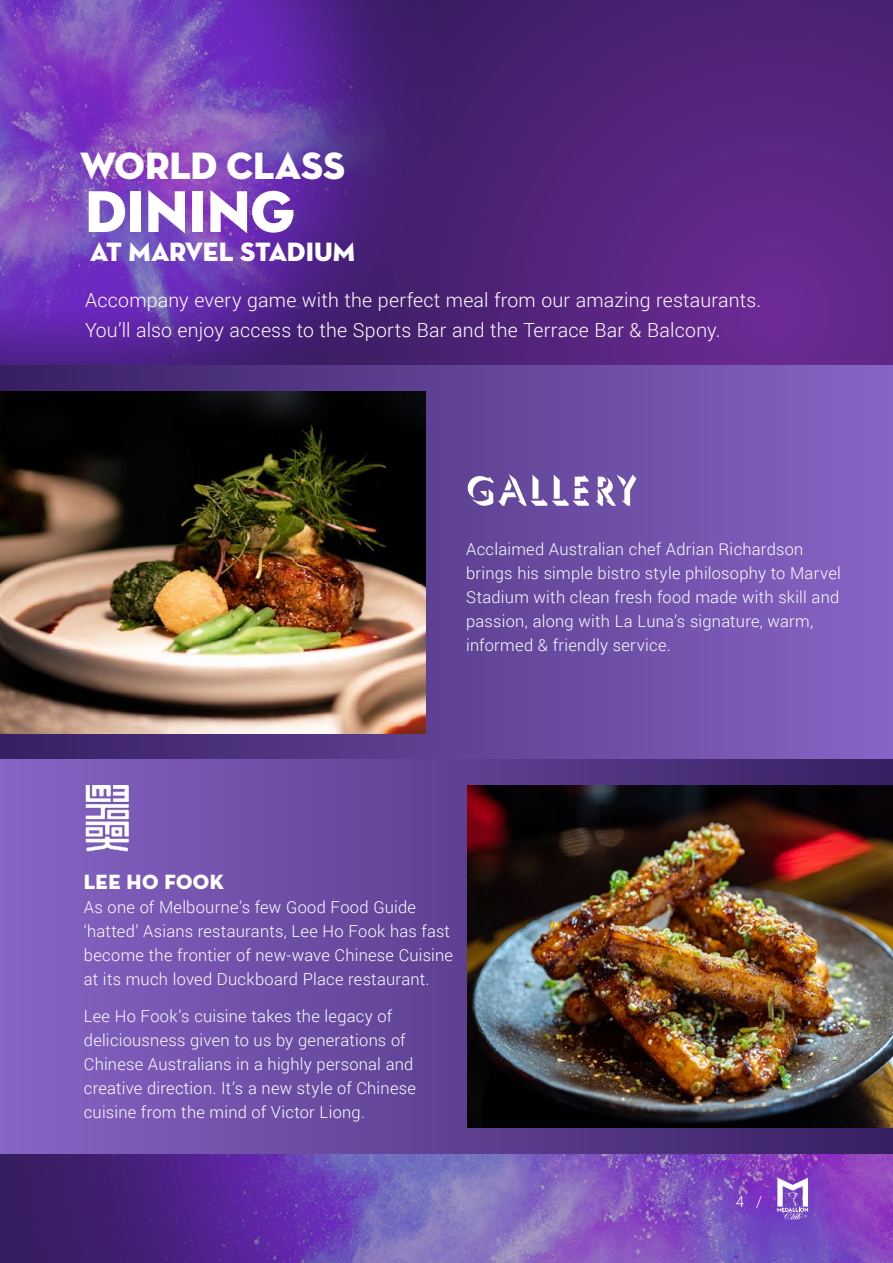
<style>
.page{position:relative;width:893px;height:1263px;background:#fff}
.page>*{position:absolute;margin:0;border:0;box-sizing:border-box;transform-origin:0 0}
.t1{font:60px "Neutra Disp Titling";color:#fff}
.t2{font:38.85px "Neutra Disp Titling";letter-spacing:-.005em;color:#fff}
.t3{font:27px "Neutra Disp Titling";letter-spacing:-.01em;color:#fff}
.t4{font:21px "Neutra Disp Titling";letter-spacing:.02em;color:#fff}
.t5{font:300 19.5px/30px "Roboto";letter-spacing:.01em;color:#fff}
.t6{font:300 16.5px/24px "Roboto";letter-spacing:.015em;color:#fff}
.t7{font:300 15px "Roboto";color:#fff}
</style>
<div class="page">
<img style="left:0;top:0;width:287px;height:365px">
<img style="left:0;top:1154px;width:893px;height:109px">
<svg style="left:287px;top:0;width:606px;height:365px"></svg>
<div style="left:0;top:365px;width:893px;height:394px;background:linear-gradient(to right,#381f61,#8765c6)"></div>
<div style="left:0;top:759px;width:893px;height:395px;background:linear-gradient(to right,#8765c6,#381f61)"></div>
<img style="left:468px;top:785px;width:425px;height:343px">
<img style="left:0;top:391px;width:425px;height:343px">
<svg style="left:468px;top:474px;width:121px;height:32px"></svg>
<svg style="left:595px;top:475px;width:41px;height:31px"></svg>
<img style="left:31px;top:785px;width:148px;height:87px">
<svg style="left:777px;top:1177px;width:31px;height:43px"></svg>
<h2 class="t2" style="left:80px;top:142px;width:267px">WORLD CLASS</h2>
<h1 class="t1" style="left:85px;top:174px;width:211px">Dining</h1>
<h3 class="t3" style="left:90px;top:234px;width:267px">AT MARVEL STADIUM</h3>
<p class="t5" style="left:85px;top:284px;width:678px">Accompany every game with the perfect meal from our amazing restaurants.<br>You’ll also enjoy access to the Sports Bar and the Terrace Bar &amp; Balcony.</p>
<p class="t6" style="left:466px;top:536px;width:376px">Acclaimed Australian chef Adrian Richardson brings his simple bistro style philosophy to Marvel Stadium with clean fresh food made with skill and passion, along with La Luna’s signature, warm, informed &amp; friendly service.</p>
<p class="t4" style="left:84px;top:868px;width:142px">LEE HO FOOK</p>
<p class="t6" style="left:84px;top:894px;width:371px">As one of Melbourne’s few Good Food Guide ‘hatted’ Asians restaurants, Lee Ho Fook has fast become the frontier of new-wave Chinese Cuisine at its much loved Duckboard Place restaurant.</p>
<p class="t6" style="left:84px;top:1003px;width:333px">Lee Ho Fook’s cuisine takes the legacy of deliciousness given to us by generations of Chinese Australians in a highly personal and creative direction. It’s a new style of Chinese cuisine from the mind of Victor Liong.</p>
<p class="t7" style="left:736px;top:1191px;width:28px">4 /</p>
</div>
